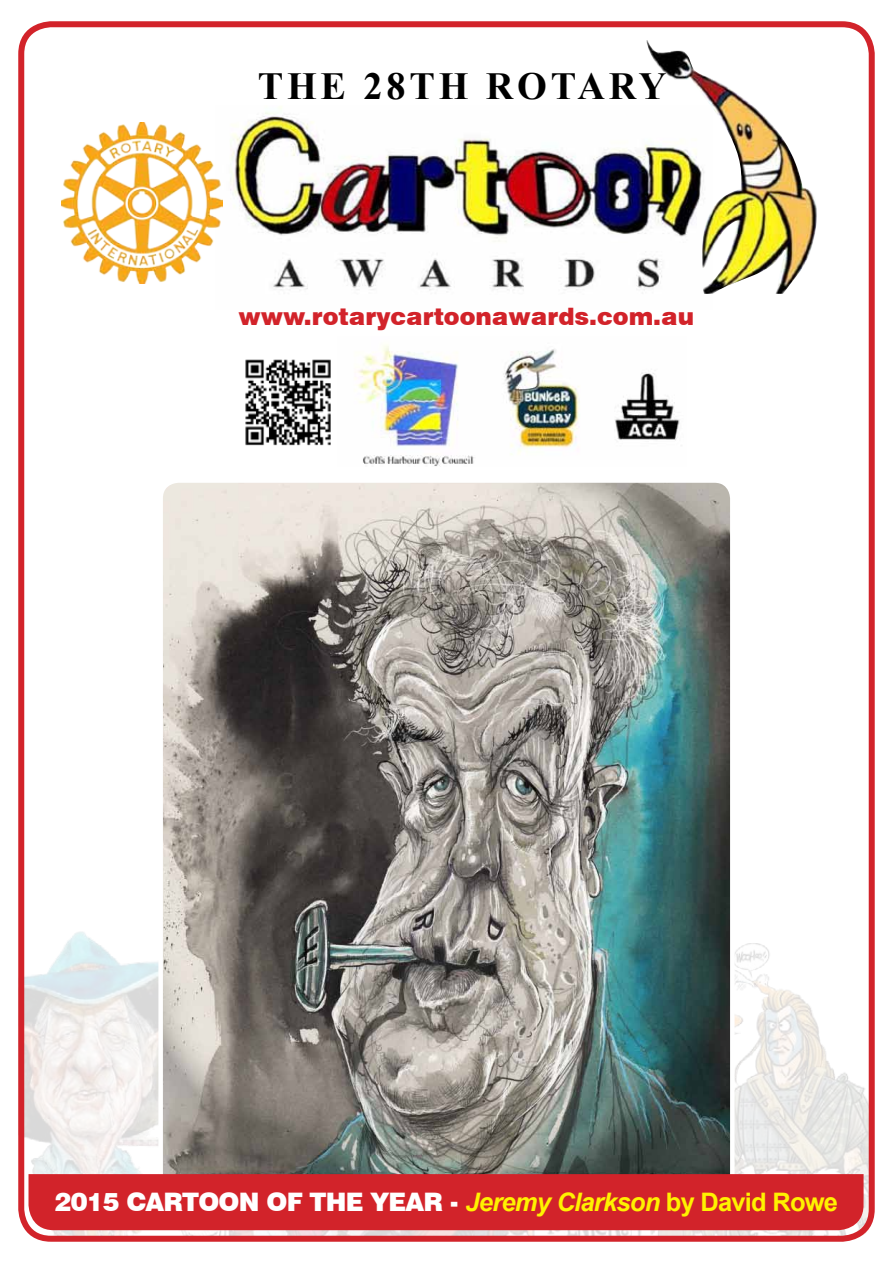
<style>
.page{position:relative;width:893px;height:1263px;background:#fff}
.page>*{position:absolute;margin:0;border:0;box-sizing:border-box;transform-origin:0 0}
.t1{font:700 38.25px "Times New Roman";letter-spacing:.1em;color:#000}
.t2{font:900 25.5px "Swiss 721 BT";letter-spacing:-.03em;color:#fff}
.t3{font:900 24px "Swiss 721 BT";color:#d2232a}
.s1{font-family:"Arial";font-weight:700;font-style:italic;color:#fff200}
.s2{font-family:"Arial";font-weight:700;color:#fff200}
</style>
<div class="page">
<img style="left:25px;top:932px;width:843px;height:303px">
<div style="left:18px;top:21px;width:857px;height:1221px;border:6px solid #d2232a;border-radius:30px"></div>
<img style="left:156px;top:482px;width:581px;height:692px">
<div style="left:29px;top:1174px;width:835px;height:56px;background:#d2232a"></div>
<img style="left:230px;top:106px;width:416px;height:185px">
<img style="left:646px;top:40px;width:171px;height:254px">
<img style="left:62px;top:122px;width:161px;height:162px">
<img style="left:355px;top:344px;width:325px;height:122px">
<img style="left:245px;top:359px;width:86px;height:87px">
<h1 class="t1" style="left:258px;top:60px;width:410px">THE 28TH ROTARY</h1>
<p class="t3" style="left:238px;top:302px;width:457px">www.rotarycartoonawards.com.au</p>
<p class="t2" style="left:55px;top:1186px;width:785px">2015 CARTOON OF THE YEAR - <span class="s1">Jeremy Clarkson</span> <span class="s2">by David Rowe</span></p>
</div>
